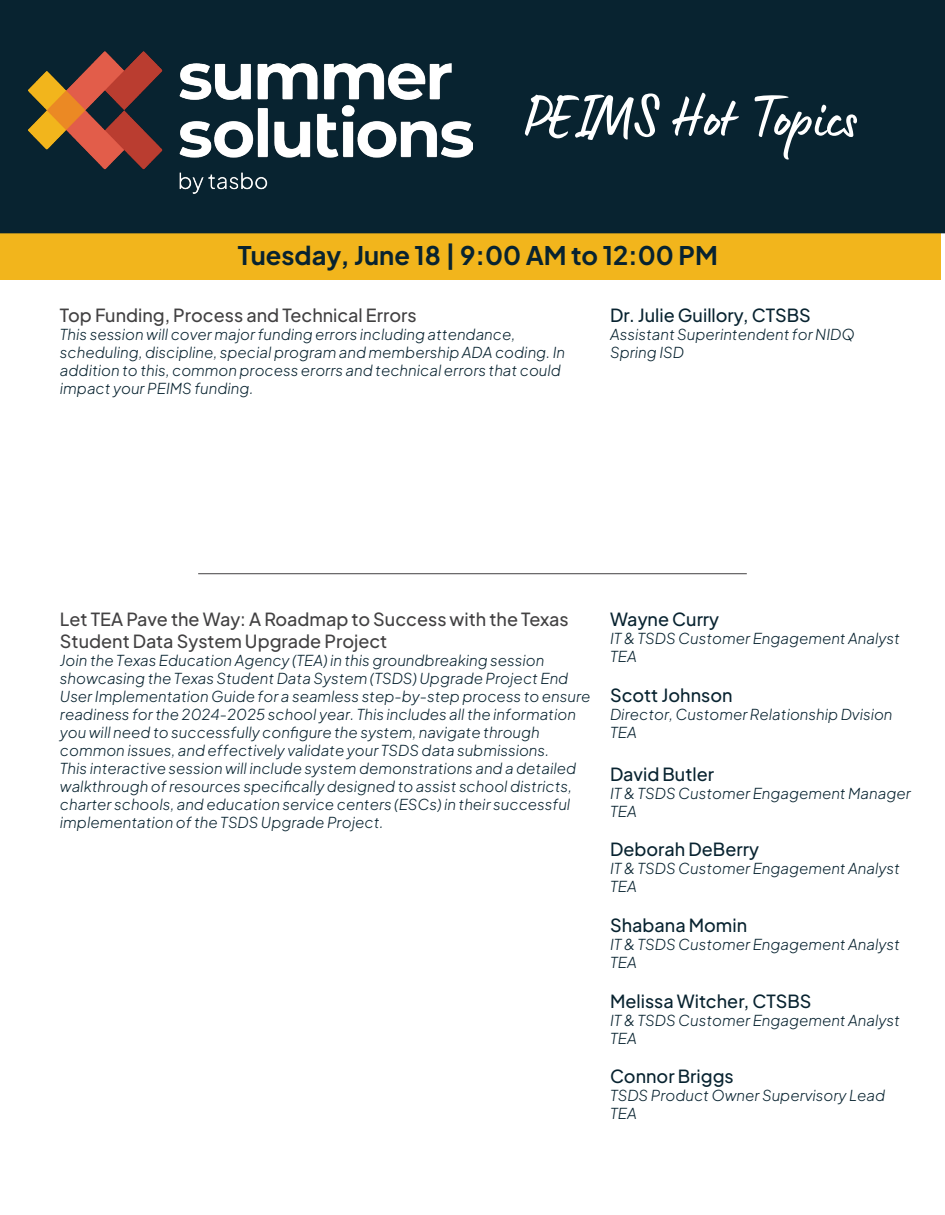
<style>
.page{position:relative;width:945px;height:1215px;background:#fff}
.page>*{position:absolute;margin:0;border:0;box-sizing:border-box;transform-origin:0 0}
.t1{font:61.5px "Lumios Marker";color:#fff}
.t2{font:700 25.5px "Plus Jakarta Sans";color:#082330}
.t3{font:500 18px/21.6px "Plus Jakarta Sans";color:#424142}
.t4{font:500 18px "Plus Jakarta Sans";color:#082330}
.t5{font:italic 15px/18px "Plus Jakarta Sans";color:#082330}
</style>
<div class="page">
<div style="left:0;top:233px;width:940px;height:47px;background:#f2b51c"></div>
<div style="left:0;top:0;width:945px;height:233px;background:#082330"></div>
<hr style="left:198px;top:573px;width:549px;height:1px;background:#424142">
<img style="left:29px;top:51px;width:443px;height:143px">
<p class="t1" style="left:523px;top:78px;width:335px">PEIMS Hot Topics</p>
<p class="t2" style="left:238px;top:233px;width:481px">Tuesday, June 18 | 9:00 AM to 12:00 PM</p>
<p class="t3" style="left:60px;top:302px;width:358px">Top Funding, Process and Technical Errors</p>
<p class="t5" style="left:60px;top:324px;width:507px">This session will cover major funding errors including attendance, scheduling, discipline, special program and membership ADA coding. In addition to this, common process erorrs and technical errors that could impact your PEIMS funding.</p>
<p class="t4" style="left:610px;top:300px;width:202px">Dr. Julie Guillory, CTSBS</p>
<p class="t5" style="left:610px;top:324px;width:246px">Assistant Superintendent for NIDQ</p>
<p class="t5" style="left:610px;top:342px;width:75px">Spring ISD</p>
<p class="t3" style="left:60px;top:607px;width:510px">Let TEA Pave the Way: A Roadmap to Success with the Texas<br>Student Data System Upgrade Project</p>
<p class="t5" style="left:60px;top:650px;width:532px">Join the Texas Education Agency (TEA) in this groundbreaking session showcasing the Texas Student Data System (TSDS) Upgrade Project End User Implementation Guide for a seamless step-by-step process to ensure readiness for the 2024-2025 school year. This includes all the information you will need to successfully configure the system, navigate through common issues, and effectively validate your TSDS data submissions.<br>This interactive session will include system demonstrations and a detailed walkthrough of resources specifically designed to assist school districts, charter schools, and education service centers (ESCs) in their successful implementation of the TSDS Upgrade Project.</p>
<p class="t4" style="left:610px;top:604px;width:111px">Wayne Curry</p>
<p class="t5" style="left:610px;top:628px;width:291px">IT &amp; TSDS Customer Engagement Analyst</p>
<p class="t5" style="left:610px;top:646px;width:28px">TEA</p>
<p class="t4" style="left:610px;top:680px;width:124px">Scott Johnson</p>
<p class="t5" style="left:610px;top:704px;width:284px">Director, Customer Relationship Dvision</p>
<p class="t5" style="left:610px;top:722px;width:28px">TEA</p>
<p class="t4" style="left:610px;top:759px;width:106px">David Butler</p>
<p class="t5" style="left:610px;top:783px;width:302px">IT &amp; TSDS Customer Engagement Manager</p>
<p class="t5" style="left:610px;top:801px;width:28px">TEA</p>
<p class="t4" style="left:610px;top:835px;width:150px">Deborah DeBerry</p>
<p class="t5" style="left:610px;top:858px;width:291px">IT &amp; TSDS Customer Engagement Analyst</p>
<p class="t5" style="left:610px;top:876px;width:28px">TEA</p>
<p class="t4" style="left:610px;top:910px;width:139px">Shabana Momin</p>
<p class="t5" style="left:610px;top:934px;width:291px">IT &amp; TSDS Customer Engagement Analyst</p>
<p class="t5" style="left:610px;top:952px;width:28px">TEA</p>
<p class="t4" style="left:610px;top:986px;width:203px">Melissa Witcher, CTSBS</p>
<p class="t5" style="left:610px;top:1010px;width:291px">IT &amp; TSDS Customer Engagement Analyst</p>
<p class="t5" style="left:610px;top:1028px;width:28px">TEA</p>
<p class="t4" style="left:610px;top:1061px;width:125px">Connor Briggs</p>
<p class="t5" style="left:610px;top:1085px;width:276px">TSDS Product Owner Supervisory Lead</p>
<p class="t5" style="left:610px;top:1103px;width:28px">TEA</p>
</div>
